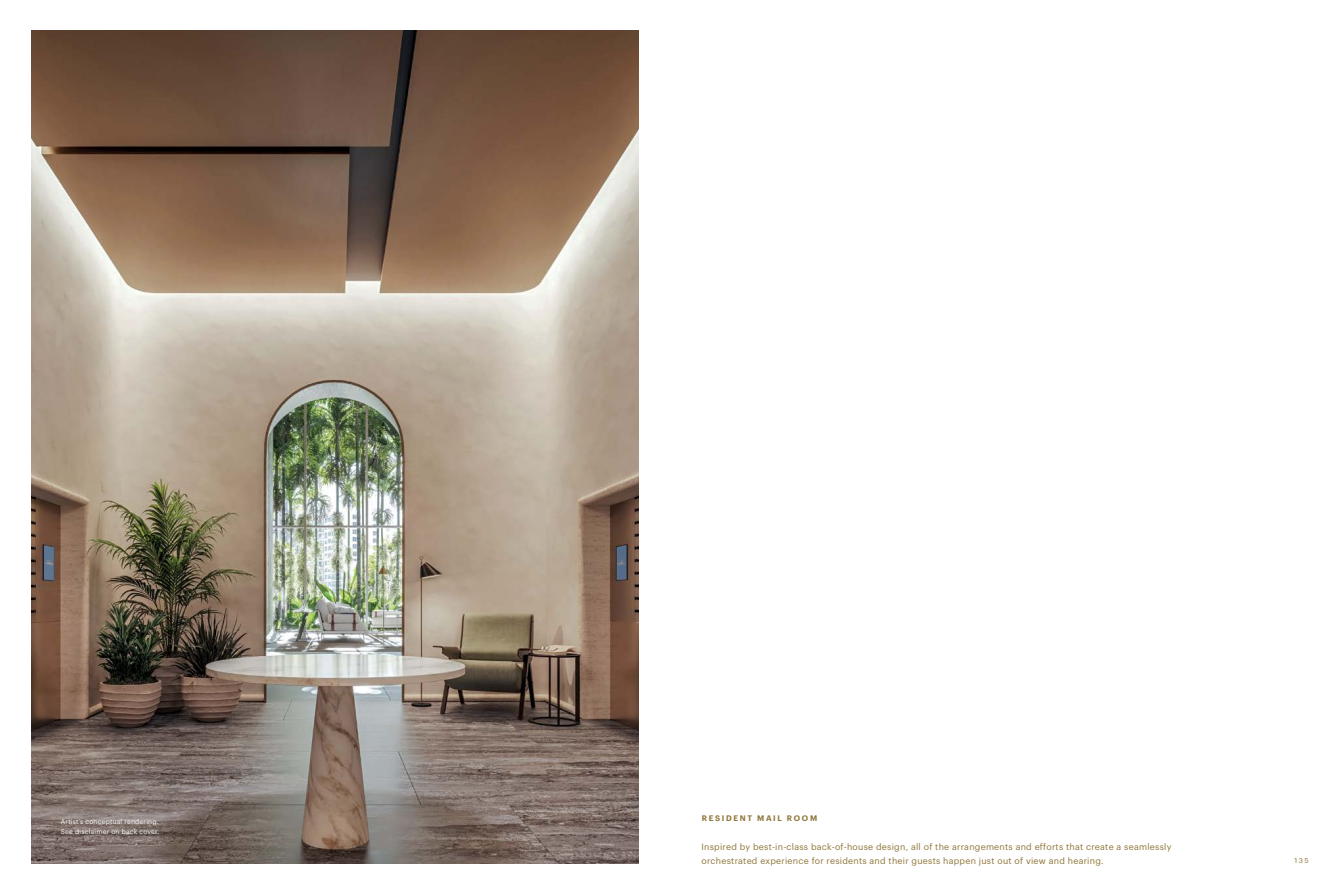
<style>
.page{position:relative;width:1340px;height:893px;background:#fff}
.page>*{position:absolute;margin:0;border:0;box-sizing:border-box;transform-origin:0 0}
.t1{font:8.84px/13.3px "Graphik";letter-spacing:.03em;color:#8d7335}
.t2{font:600 7.88px "Graphik";letter-spacing:.21em;color:#8d7335}
.t3{font:7px "Graphik";color:#8b7235}
.t4{font:6.65px "Graphik";letter-spacing:.03em;color:#fff}
</style>
<div class="page">
<img style="left:32px;top:31px;width:606px;height:832px">
<p class="t4" style="left:61px;top:816px;width:99px">Artist’s conceptual rendering.</p>
<p class="t4" style="left:61px;top:827px;width:100px">See disclaimer on back cover.</p>
<p class="t2" style="left:702px;top:812px;width:117px">RESIDENT MAIL ROOM</p>
<p class="t1" style="left:701px;top:840px;width:471px">Inspired by best-in-class back-of-house design, all of the arrangements and efforts that create a seamlessly orchestrated experience for residents and their guests happen just out of view and hearing.</p>
<p class="t3" style="left:1294px;top:855px;width:15px">135</p>
</div>
